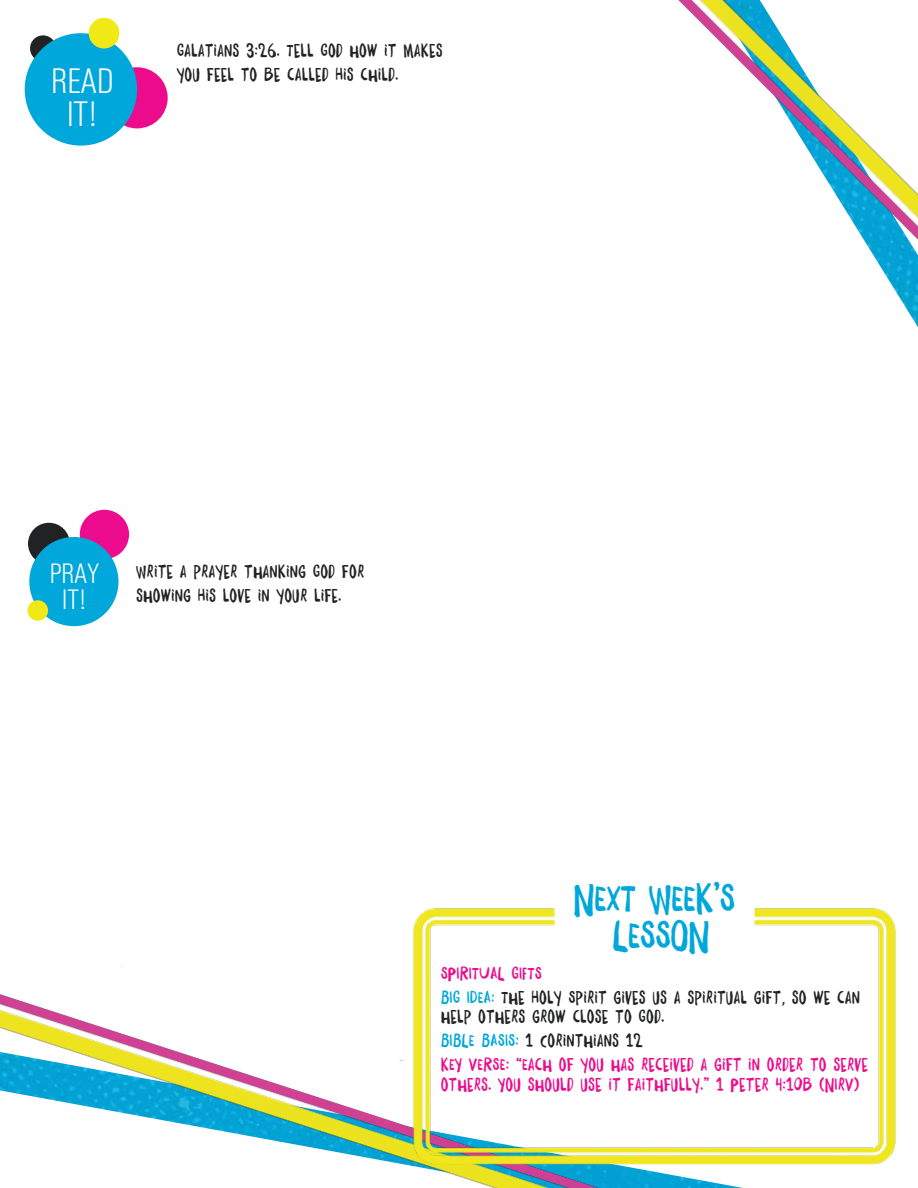
<style>
.page{position:relative;width:918px;height:1188px;background:#fff}
.page>*{position:absolute;margin:0;border:0;box-sizing:border-box;transform-origin:0 0}
.t1{font:37.2px/37.5px "Daft Brush";letter-spacing:.005em;color:#00a7db;text-align:center}
.t2{font:300 condensed 35.85px/33.2px "Univers";letter-spacing:-.015em;color:#fff;text-align:center}
.t3{font:300 condensed 28.35px/26.2px "Univers";letter-spacing:-.015em;color:#fff;text-align:center}
.t4{font:16.5px/24px "Daft Brush";letter-spacing:.04em;color:#212223}
.t5{font:16.5px/24px "Daft Brush";letter-spacing:.04em;color:#ec0b8c}
.s1{color:#ec0b8c}
.s2{color:#00a7db}
.s3{color:#212223}
</style>
<div class="page">
<div style="left:80px;top:510px;width:49px;height:49px;background:#ec0b8c;border-radius:50%"></div>
<div style="left:28px;top:523px;width:42px;height:42px;background:#212223;border-radius:50%"></div>
<div style="left:29px;top:537px;width:90px;height:89px;background:#00a7db;border-radius:50%"></div>
<div style="left:28px;top:600px;width:20px;height:21px;background:#f0e915;border-radius:50%"></div>
<div style="left:107px;top:67px;width:61px;height:61px;background:#ec0b8c;border-radius:50%"></div>
<div style="left:30px;top:35px;width:26px;height:26px;background:#212223;border-radius:50%"></div>
<div style="left:25px;top:33px;width:112px;height:113px;background:#00a7db;border-radius:50%"></div>
<div style="left:89px;top:18px;width:30px;height:31px;background:#f0e915;border-radius:50%"></div>
<img style="left:678px;top:0;width:240px;height:327px">
<img style="left:0;top:994px;width:743px;height:194px">
<img style="left:399px;top:908px;width:497px;height:272px">
<h2 class="t2" style="left:51px;top:65px;width:64px">READ<br>IT!</h2>
<p class="t4" style="left:177px;top:38px;width:267px">GALATIANS 3:26. TELL GOD HOW IT MAKES<br>YOU FEEL TO BE CALLED HIS CHILD.</p>
<h3 class="t3" style="left:50px;top:560px;width:51px">PRAY<br>IT!</h3>
<p class="t4" style="left:137px;top:560px;width:229px">WRITE A PRAYER THANKING GOD FOR<br>SHOWING HIS LOVE IN YOUR LIFE.</p>
<h1 class="t1" style="left:574px;top:879px;width:163px">NEXT WEEK’S<br>LESSON</h1>
<p class="t4" style="left:441px;top:961px;width:420px"><span class="s1">SPIRITUAL GIFTS<br></span><span class="s2">BIG IDEA:</span> THE HOLY SPIRIT GIVES US A SPIRITUAL GIFT, SO WE CAN</p>
<p class="t5" style="left:441px;top:1005px;width:428px"><span class="s3">HELP OTHERS GROW CLOSE TO GOD.<br></span><span class="s2">BIBLE BASIS:</span> <span class="s3">1 CORINTHIANS 12<br></span>KEY VERSE: “EACH OF YOU HAS RECEIVED A GIFT IN ORDER TO SERVE</p>
<p class="t5" style="left:441px;top:1072px;width:420px">OTHERS. YOU SHOULD USE IT FAITHFULLY.” 1 PETER 4:10B (NIRV)</p>
</div>
